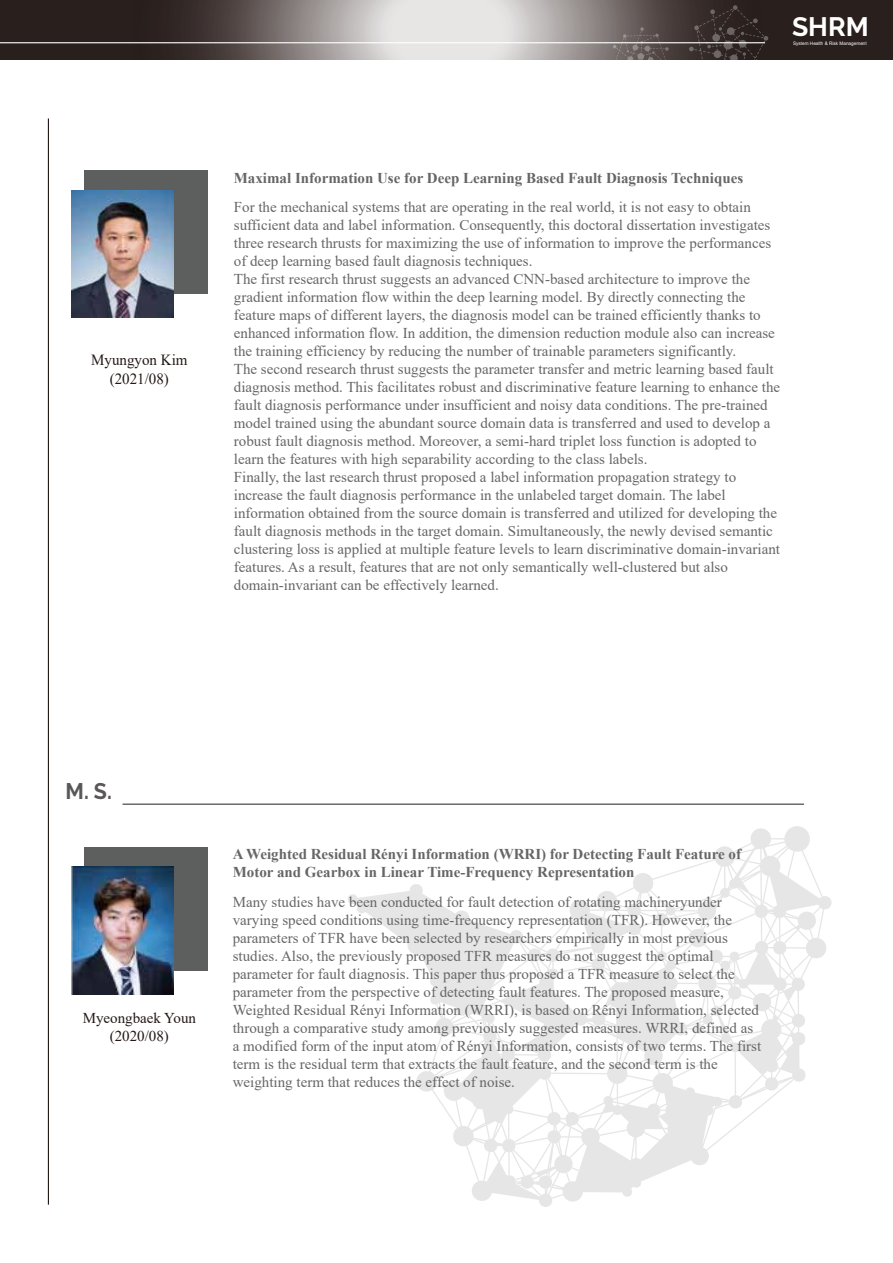
<style>
.page{position:relative;width:893px;height:1263px;background:#fff}
.page>*{position:absolute;margin:0;border:0;box-sizing:border-box;transform-origin:0 0}
.t1{font:700 26.55px "Raleway";color:#fff}
.t2{font:700 22.5px "Raleway";color:#595757;scale:.95 1}
.t3{font:15.45px/18px "Times New Roman";color:#221815;text-align:center}
.t4{font:15px/18px "Times New Roman";color:#666}
.t5{font:700 15px/18px "Times New Roman";color:#666}
.t6{font:15px/18px "Times New Roman";color:#221815;text-align:center}
.t7{font:4.8px "Arial";color:#fff}
</style>
<div class="page">
<svg style="left:348px;top:826px;width:484px;height:381px"></svg>
<svg style="left:0;top:0;width:893px;height:60px;background:#716967"></svg>
<hr style="left:0;top:42px;width:765px;height:1px;background:#fff">
<svg style="left:689px;top:5px;width:79px;height:55px;background:#3b322f"></svg>
<svg style="left:612px;top:27px;width:57px;height:33px;background:#6d6361"></svg>
<hr style="left:48px;top:119px;width:1px;height:1086px;background:#221815">
<hr style="left:123px;top:804px;width:681px;height:1px;background:#393a3a">
<div style="left:84px;top:171px;width:123px;height:123px;background:#5d5e5e"></div>
<img style="left:72px;top:191px;width:102px;height:126px">
<div style="left:84px;top:847px;width:123px;height:123px;background:#5d5e5e"></div>
<img style="left:72px;top:867px;width:102px;height:128px">
<h1 class="t1" style="left:792px;top:12px;width:78px">SHRM</h1>
<p class="t7" style="left:793px;top:40px;width:75px">System Health &amp; Risk Management</p>
<p class="t3" style="left:91px;top:351px;width:98px">Myungyon Kim (2021/08)</p>
<p class="t5" style="left:234px;top:169px;width:511px">Maximal Information Use for Deep Learning Based Fault Diagnosis Techniques</p>
<p class="t4" style="left:234px;top:198px;width:548px">For the mechanical systems that are operating in the real world, it is not easy to obtain sufficient data and label information. Consequently, this doctoral dissertation investigates three research thrusts for maximizing the use of information to improve the performances of deep learning based fault diagnosis techniques.<br>The first research thrust suggests an advanced CNN-based architecture to improve the gradient information flow within the deep learning model. By directly connecting the feature maps of different layers, the diagnosis model can be trained efficiently thanks to enhanced information flow. In addition, the dimension reduction module also can increase the training efficiency by reducing the number of trainable parameters significantly.<br>The second research thrust suggests the parameter transfer and metric learning based fault diagnosis method. This facilitates robust and discriminative feature learning to enhance the fault diagnosis performance under insufficient and noisy data conditions. The pre-trained model trained using the abundant source domain data is transferred and used to develop a robust fault diagnosis method. Moreover, a semi-hard triplet loss function is adopted to learn the features with high separability according to the class labels.<br>Finally, the last research thrust proposed a label information propagation strategy to increase the fault diagnosis performance in the unlabeled target domain. The label information obtained from the source domain is transferred and utilized for developing the fault diagnosis methods in the target domain. Simultaneously, the newly devised semantic clustering loss is applied at multiple feature levels to learn discriminative domain-invariant features. As a result, features that are not only semantically well-clustered but also domain-invariant can be effectively learned.</p>
<h2 class="t2" style="left:66px;top:778px;width:50px">M. S.</h2>
<p class="t6" style="left:83px;top:1008px;width:115px">Myeongbaek Youn (2020/08)</p>
<p class="t5" style="left:233px;top:845px;width:510px">A Weighted Residual Rényi Information (WRRI) for Detecting Fault Feature of<br>Motor and Gearbox in Linear Time-Frequency Representation</p>
<p class="t4" style="left:233px;top:892px;width:530px">Many studies have been conducted for fault detection of rotating machineryunder varying speed conditions using time-frequency representation (TFR). However, the parameters of TFR have been selected by researchers empirically in most previous studies. Also, the previously proposed TFR measures do not suggest the optimal parameter for fault diagnosis. This paper thus proposed a TFR measure to select the parameter from the perspective of detecting fault features. The proposed measure, Weighted Residual Rényi Information (WRRI), is based on Rênyi Information, selected through a comparative study among previously suggested measures. WRRI, defined as a modified form of the input atom of Rényi Information, consists of two terms. The first term is the residual term that extracts the fault feature, and the second term is the weighting term that reduces the effect of noise.</p>
</div>
